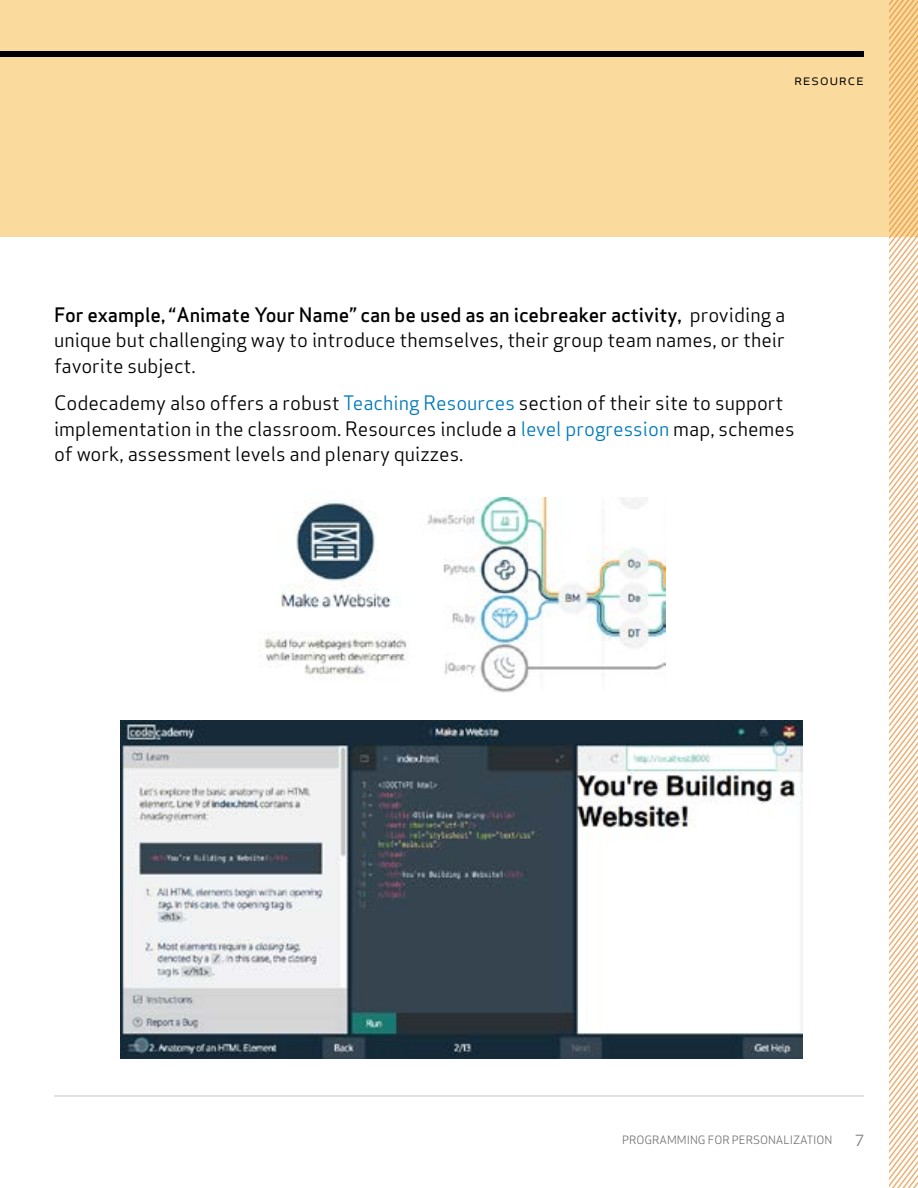
<style>
.page{position:relative;width:918px;height:1188px;background:#fff}
.page>*{position:absolute;margin:0;border:0;box-sizing:border-box;transform-origin:0 0}
.t1{font:19.5px/25.5px "Apex Sans Book T";color:#000}
.t2{font:19.5px "Apex Sans Medium T";color:#000}
.t3{font:15px "Apex Sans Book C";letter-spacing:.03em;color:#000}
.t4{font:15px "Apex Sans Book C";color:#777372}
.t5{font:11.25px "Apex Sans Book C";color:#777372}
.s1{font-family:"Apex Sans Book T"}
.s2{color:#0079b8}
</style>
<div class="page">
<hr style="left:54px;top:1096px;width:810px;height:1px;background:#c7c8ca">
<div style="left:0;top:0;width:918px;height:236px;background:#fbdb9d"></div>
<img style="left:121px;top:720px;width:682px;height:339px">
<img style="left:427px;top:497px;width:239px;height:195px">
<img style="left:259px;top:501px;width:148px;height:179px">
<svg style="left:890px;top:0;width:28px;height:1188px"></svg>
<div style="left:0;top:51px;width:864px;height:6px;background:#000"></div>
<p class="t3" style="left:794px;top:70px;width:71px">resource</p>
<p class="t2" style="left:54px;top:302px;width:733px">For example, “Animate Your Name” can be used as an icebreaker activity, <span class="s1">providing a</span></p>
<p class="t1" style="left:54px;top:327px;width:732px">unique but challenging way to introduce themselves, their group team names, or their favorite subject.</p>
<p class="t1" style="left:54px;top:390px;width:742px">Codecademy also offers a robust <span class="s2">Teaching Resources</span> section of their site to support implementation in the classroom. Resources include a <span class="s2">level progression</span> map, schemes of work, assessment levels and plenary quizzes.</p>
<p class="t5" style="left:622px;top:1133px;width:212px">PROGRAMMING FOR PERSONALIZATION</p>
<p class="t4" style="left:855px;top:1131px;width:10px">7</p>
</div>
